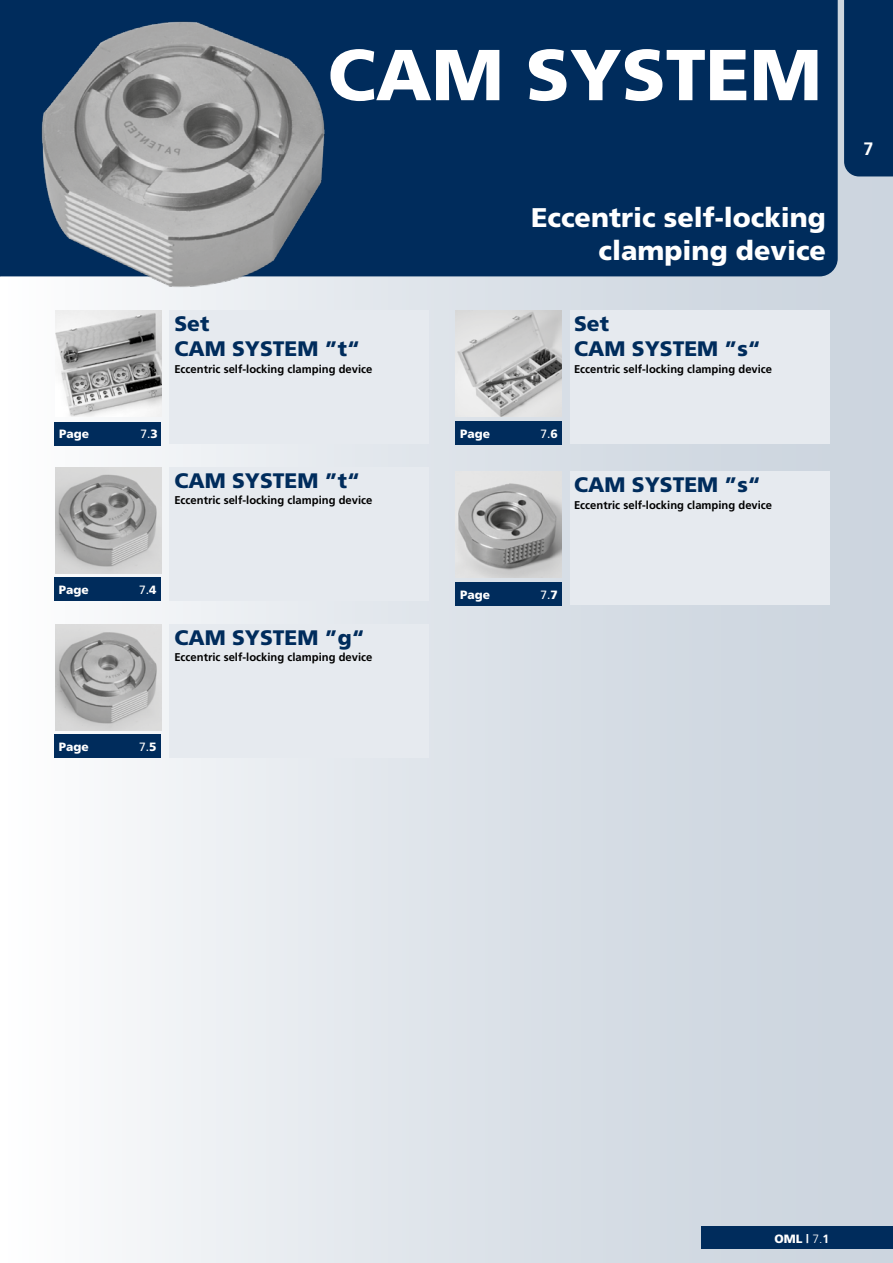
<style>
.page{position:relative;width:893px;height:1263px;background:#fff}
.page>*{position:absolute;margin:0;border:0;box-sizing:border-box;transform-origin:0 0}
.t1{font:900 72px "Frutiger";color:#fff}
.t2{font:900 27px/32.4px "Frutiger";color:#fff;text-align:right}
.t3{font:900 21px/25.2px "Frutiger";color:#002c5c}
.t4{font:700 18px "Frutiger";color:#fff}
.t5{font:900 12px "Frutiger";color:#fff}
.t6{font:12px "Frutiger";color:#fff}
.t7{font:700 11.25px "Frutiger";color:#000}
.s1{font-weight:900}
.s2{font-weight:300}
.s3{font-weight:700}
</style>
<div class="page">
<div style="left:0;top:0;width:893px;height:1263px;background:linear-gradient(to right,#fafbfc,#c6d0db)"></div>
<div style="left:0;top:0;width:838px;height:276px;background:#002c5c"></div>
<div style="left:844px;top:0;width:49px;height:176px;background:#002c5c"></div>
<div style="left:702px;top:1227px;width:191px;height:22px;background:#002c5c"></div>
<div style="left:456px;top:422px;width:106px;height:23px;background:#002c5c"></div>
<div style="left:456px;top:583px;width:106px;height:23px;background:#002c5c"></div>
<div style="left:571px;top:310px;width:259px;height:134px;background:#e6eaef"></div>
<div style="left:571px;top:471px;width:259px;height:134px;background:#e6eaef"></div>
<div style="left:55px;top:422px;width:106px;height:23px;background:#002c5c"></div>
<div style="left:170px;top:310px;width:259px;height:134px;background:#e6eaef"></div>
<div style="left:55px;top:578px;width:106px;height:23px;background:#002c5c"></div>
<div style="left:55px;top:735px;width:106px;height:23px;background:#002c5c"></div>
<div style="left:169px;top:467px;width:260px;height:134px;background:#e6eaef"></div>
<div style="left:169px;top:624px;width:260px;height:134px;background:#e6eaef"></div>
<img style="left:455px;top:310px;width:106px;height:107px">
<img style="left:55px;top:310px;width:107px;height:107px">
<img style="left:55px;top:467px;width:107px;height:106px">
<img style="left:55px;top:624px;width:107px;height:106px">
<img style="left:455px;top:471px;width:106px;height:107px">
<img style="left:20px;top:0;width:321px;height:310px">
<h1 class="t1" style="left:328px;top:32px;width:496px">CAM SYSTEM</h1>
<h3 class="t4" style="left:863px;top:138px;width:12px">7</h3>
<h2 class="t2" style="left:531px;top:201px;width:296px">Eccentric self-locking clamping device</h2>
<h3 class="t3" style="left:174px;top:311px;width:187px">Set<br>CAM SYSTEM ”t“</h3>
<p class="t7" style="left:174px;top:362px;width:200px">Eccentric self-locking clamping device</p>
<h3 class="t3" style="left:574px;top:311px;width:188px">Set<br>CAM SYSTEM ”s“</h3>
<p class="t7" style="left:574px;top:362px;width:200px">Eccentric self-locking clamping device</p>
<p class="t5" style="left:59px;top:427px;width:32px">Page</p>
<p class="t6" style="left:141px;top:427px;width:19px">7.<span class="s1">3</span></p>
<p class="t5" style="left:460px;top:426px;width:32px">Page</p>
<p class="t6" style="left:540px;top:427px;width:19px">7.<span class="s1">6</span></p>
<h3 class="t3" style="left:174px;top:467px;width:187px">CAM SYSTEM ”t“</h3>
<p class="t7" style="left:174px;top:494px;width:200px">Eccentric self-locking clamping device</p>
<h3 class="t3" style="left:574px;top:472px;width:188px">CAM SYSTEM ”s“</h3>
<p class="t7" style="left:574px;top:498px;width:200px">Eccentric self-locking clamping device</p>
<p class="t5" style="left:59px;top:583px;width:32px">Page</p>
<p class="t6" style="left:139px;top:583px;width:19px">7.<span class="s1">4</span></p>
<p class="t5" style="left:460px;top:587px;width:32px">Page</p>
<p class="t6" style="left:540px;top:588px;width:19px">7.<span class="s1">7</span></p>
<h3 class="t3" style="left:174px;top:624px;width:192px">CAM SYSTEM ”g“</h3>
<p class="t7" style="left:174px;top:651px;width:200px">Eccentric self-locking clamping device</p>
<p class="t5" style="left:59px;top:739px;width:32px">Page</p>
<p class="t6" style="left:139px;top:740px;width:19px">7.<span class="s1">5</span></p>
<p class="t5" style="left:774px;top:1232px;width:56px">OML | <span class="s2">7.</span><span class="s3">1</span></p>
</div>
